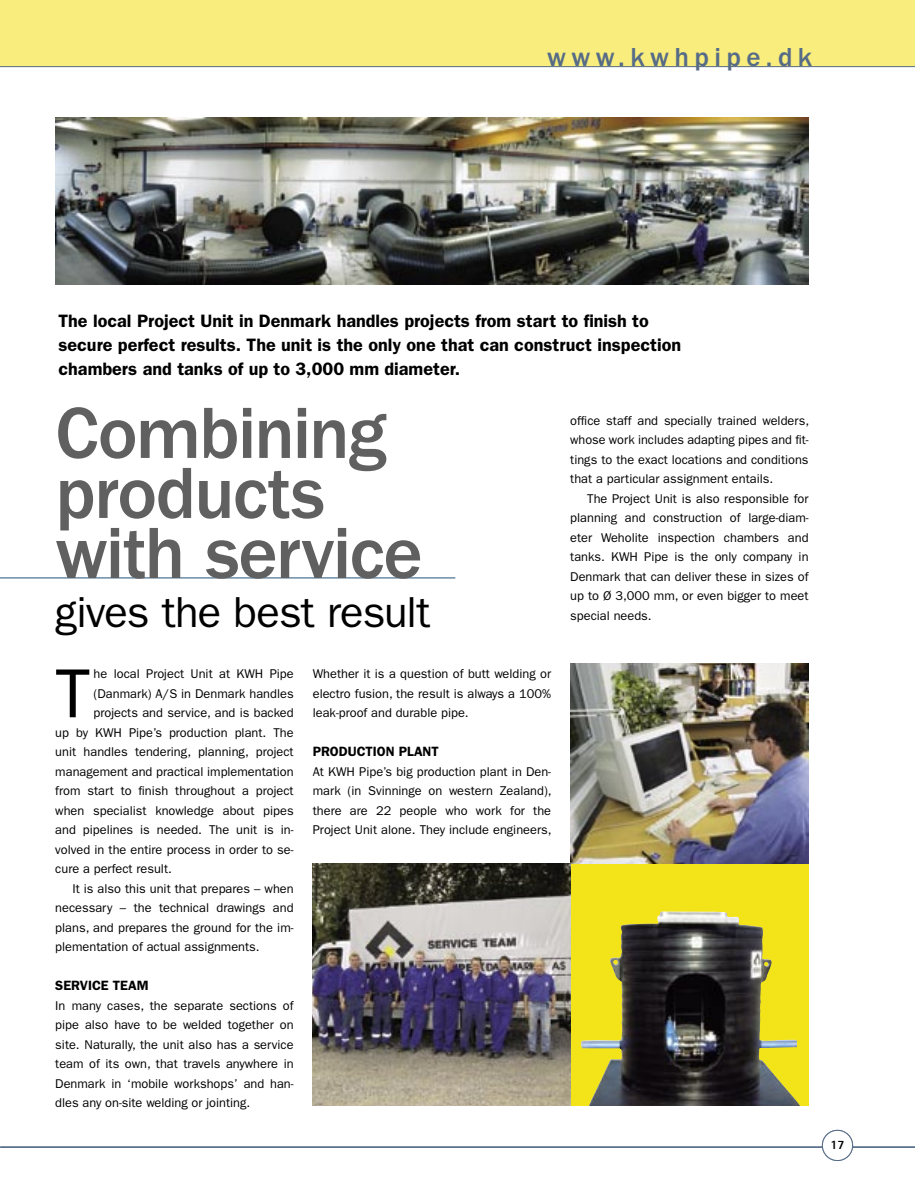
<style>
.page{position:relative;width:915px;height:1191px;background:#fff}
.page>*{position:absolute;margin:0;border:0;box-sizing:border-box;transform-origin:0 0}
.t1{font:500 75px/60px "Franklin Gothic";letter-spacing:-.02em;color:#606060}
.t2{font:69.6px "Franklin Gothic";color:#000}
.t3{font:43.5px "Franklin Gothic";letter-spacing:-.02em;color:#000}
.t4{font:500 27px "Franklin Gothic";letter-spacing:.2em;color:#566b87}
.t5{font:600 18px/24px "Franklin Gothic";color:#000}
.t6{font:600 13.5px "Franklin Gothic";color:#000}
.t7{font:12.75px/19.5px "Franklin Gothic";color:#000;text-align:justify}
.t8{font:800 12.75px "Rotis Sans Serif";color:#000}
</style>
<div class="page">
<div style="left:0;top:0;width:914px;height:67px;background:#f8ed7d"></div>
<hr style="left:0;top:1146px;width:914px;height:1px;background:#566b87">
<div style="left:822px;top:1130px;width:30px;height:30px;background:#fff;border-radius:50%"></div>
<div style="left:821px;top:1130px;width:31px;height:30px;border:1px solid #566b87;border-radius:50%"></div>
<hr style="left:0;top:66px;width:914px;height:1px;background:#566b87">
<hr style="left:0;top:577px;width:455px;height:1px;background:#215379">
<div style="left:570px;top:860px;width:238px;height:246px;background:#f2e419"></div>
<img style="left:580px;top:911px;width:220px;height:195px">
<img style="left:55px;top:117px;width:753px;height:168px">
<img style="left:570px;top:663px;width:238px;height:200px">
<img style="left:313px;top:863px;width:257px;height:243px">
<h3 class="t4" style="left:547px;top:42px;width:266px">www.kwhpipe.dk</h3>
<h3 class="t5" style="left:58px;top:309px;width:624px">The local Project Unit in Denmark handles projects from start to finish to secure perfect results. The unit is the only one that can construct inspection chambers and tanks of up to 3,000 mm diameter.</h3>
<h1 class="t1" style="left:55px;top:404px;width:369px">Combining products with service</h1>
<h3 class="t3" style="left:55px;top:588px;width:376px">gives the best result</h3>
<h2 class="t2" style="left:55px;top:653px;width:36px">T</h2>
<p class="t7" style="left:94px;top:664px;width:201px">he local Project Unit at KWH Pipe</p>
<p class="t7" style="left:94px;top:684px;width:201px">(Danmark) A/S in Denmark handles</p>
<p class="t7" style="left:94px;top:703px;width:201px">projects and service, and is backed</p>
<p class="t7" style="left:55px;top:723px;width:240px">up by KWH Pipe’s production plant. The</p>
<p class="t7" style="left:55px;top:742px;width:240px">unit handles tendering, planning, project</p>
<p class="t7" style="left:55px;top:762px;width:240px">management and practical implementation</p>
<p class="t7" style="left:55px;top:781px;width:240px">from start to finish throughout a project</p>
<p class="t7" style="left:55px;top:801px;width:240px">when specialist knowledge about pipes</p>
<p class="t7" style="left:55px;top:820px;width:240px">and pipelines is needed. The unit is in-</p>
<p class="t7" style="left:55px;top:840px;width:240px">volved in the entire process in order to se-</p>
<p class="t7" style="left:55px;top:859px;width:118px">cure a perfect result.</p>
<p class="t7" style="left:72px;top:879px;width:223px">It is also this unit that prepares – when</p>
<p class="t7" style="left:55px;top:898px;width:240px">necessary – the technical drawings and</p>
<p class="t7" style="left:55px;top:918px;width:240px">plans, and prepares the ground for the im-</p>
<p class="t7" style="left:55px;top:937px;width:206px">plementation of actual assignments.</p>
<p class="t6" style="left:55px;top:977px;width:95px">SERVICE TEAM</p>
<p class="t7" style="left:55px;top:996px;width:240px">In many cases, the separate sections of pipe also have to be welded together on site. Naturally, the unit also has a service team of its own, that travels anywhere in Denmark in ‘mobile workshops’ and han&shy;dles any on-site welding or jointing.</p>
<p class="t7" style="left:313px;top:664px;width:240px">Whether it is a question of butt welding or electro fusion, the result is always a 100% leak-proof and durable pipe.</p>
<p class="t6" style="left:313px;top:743px;width:127px">PRODUCTION PLANT</p>
<p class="t7" style="left:313px;top:762px;width:240px">At KWH Pipe’s big production plant in Den&shy;mark (in Svinninge on western Zealand), there are 22 people who work for the Project Unit alone. They include engineers,</p>
<p class="t7" style="left:570px;top:411px;width:240px">office staff and specially trained welders, whose work includes adapting pipes and fit&shy;tings to the exact locations and conditions that a particular assignment entails.</p>
<p class="t7" style="left:570px;top:489px;width:240px;text-indent:17px">The Project Unit is also responsible for planning and construction of large-diam&shy;eter Weholite inspection chambers and tanks. KWH Pipe is the only company in Denmark that can deliver these in sizes of up to Ø 3,000 mm, or even bigger to meet special needs.</p>
<p class="t8" style="left:830px;top:1136px;width:16px">17</p>
</div>
